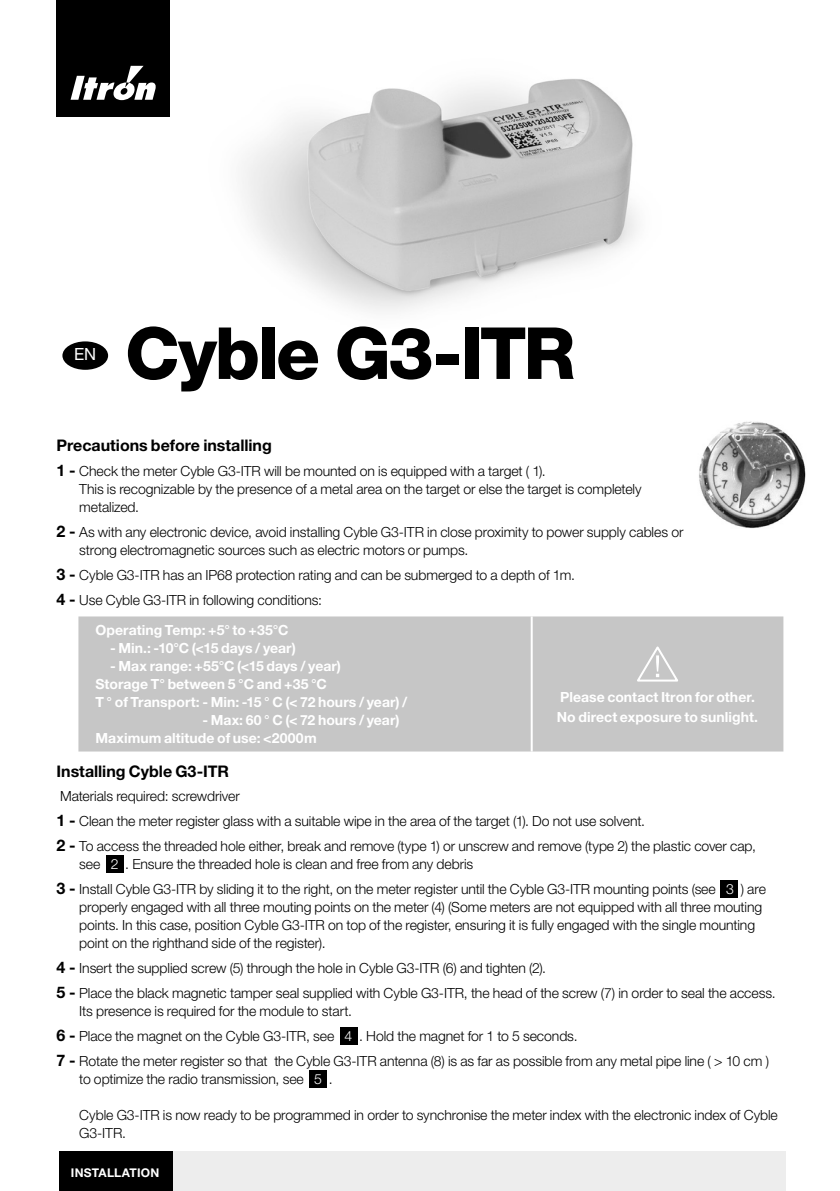
<style>
.page{position:relative;width:840px;height:1191px;background:#fff}
.page>*{position:absolute;margin:0;border:0;box-sizing:border-box;transform-origin:0 0}
.Headline_50_50{font:800 72px "Helvetica Neue LT Std";letter-spacing:-.035em;color:#000}
.t1{font:16.8px "Helvetica Neue LT Std";color:#fff}
.Table_Title{font:700 16px "Helvetica Neue LT Std";color:#000}
.Body_Copy{font:300 14px/18px "Helvetica Neue LT Std";letter-spacing:-.005em;color:#000}
.Table_1_Header{font:700 14px "Helvetica Neue LT Std";color:#fff}
.t2{font:700 12px "Helvetica Neue LT Std";letter-spacing:.02em;color:#fff}
.s1{font-weight:700;font-size:16px}
.s2{color:#fff}
</style>
<div class="page">
<img style="left:242px;top:79px;width:395px;height:232px">
<div style="left:106px;top:855px;width:17px;height:17px;background:#000"></div>
<div style="left:720px;top:880px;width:17px;height:17px;background:#000"></div>
<div style="left:309px;top:1070px;width:17px;height:17px;background:#000"></div>
<div style="left:340px;top:1028px;width:17px;height:17px;background:#000"></div>
<img style="left:699px;top:421px;width:107px;height:108px">
<div style="left:56px;top:0;width:114px;height:117px;background:#000"></div>
<svg style="left:70px;top:66px;width:86px;height:34px"></svg>
<div style="left:78px;top:616px;width:705px;height:135px;background:#c6c6c6"></div>
<hr style="left:530px;top:616px;width:2px;height:135px;background:#fff">
<svg style="left:634px;top:644px;width:46px;height:38px;background:#cfcfcf"></svg>
<div style="left:172px;top:1151px;width:613px;height:40px;background:#ededed"></div>
<div style="left:59px;top:1151px;width:113px;height:40px;background:#000"></div>
<div style="left:62px;top:341px;width:46px;height:29px;background:#000;border-radius:50%"></div>
<p class="t1" style="left:74px;top:344px;width:23px">EN</p>
<p class="Headline_50_50" style="left:125px;top:310px;width:452px">Cyble G3-ITR</p>
<p class="Table_Title" style="left:57px;top:436px;width:217px">Precautions before installing</p>
<p class="Body_Copy" style="left:79px;top:462px;width:563px;text-indent:-23px"><span class="s1">1 -</span> Check the meter Cyble G3-ITR will be mounted on is equipped with a target ( 1).<br>This is recognizable by the presence of a metal area on the target or else the target is completely metalized.</p>
<p class="Body_Copy" style="left:79px;top:523px;width:605px;text-indent:-23px"><span class="s1">2 -</span> As with any electronic device, avoid installing Cyble G3-ITR in close proximity to power supply cables or strong electromagnetic sources such as electric motors or pumps.</p>
<p class="Body_Copy" style="left:57px;top:566px;width:519px"><span class="s1">3 -</span> Cyble G3-ITR has an IP68 protection rating and can be submerged to a depth of 1m.</p>
<p class="Body_Copy" style="left:57px;top:590px;width:267px"><span class="s1">4 -</span> Use Cyble G3-ITR in following conditions:</p>
<p class="Table_1_Header" style="left:95px;top:621px;width:194px">Operating Temp: +5° to +35°C</p>
<p class="Table_1_Header" style="left:110px;top:639px;width:187px">- Min.: -10°C (&lt;15 days / year)</p>
<p class="Table_1_Header" style="left:110px;top:657px;width:232px">- Max range: +55°C (&lt;15 days / year)</p>
<p class="Table_1_Header" style="left:95px;top:675px;width:233px">Storage T° between 5 °C and +35 °C</p>
<p class="Table_1_Header" style="left:95px;top:693px;width:313px">T ° of Transport: - Min: -15 ° C (&lt; 72 hours / year) /</p>
<p class="Table_1_Header" style="left:202px;top:711px;width:198px">- Max: 60 ° C (&lt; 72 hours / year)</p>
<p class="Table_1_Header" style="left:95px;top:729px;width:222px">Maximum altitude of use: &lt;2000m</p>
<p class="Table_1_Header" style="left:560px;top:688px;width:196px">Please contact Itron for other.</p>
<p class="Table_1_Header" style="left:556px;top:708px;width:203px">No direct exposure to sunlight.</p>
<p class="Table_Title" style="left:57px;top:761px;width:174px">Installing Cyble G3-ITR</p>
<p class="Body_Copy" style="left:60px;top:787px;width:181px">Materials required: screwdriver</p>
<p class="Body_Copy" style="left:57px;top:812px;width:589px"><span class="s1">1 -</span> Clean the meter register glass with a suitable wipe in the area of the target (1). Do not use solvent.</p>
<p class="Body_Copy" style="left:79px;top:837px;width:677px;text-indent:-23px"><span class="s1">2 -</span> To access the threaded hole either, break and remove (type 1) or unscrew and remove (type 2) the plastic cover cap, see <span class="s2">2</span> . Ensure the threaded hole is clean and free from any debris</p>
<p class="Body_Copy" style="left:79px;top:880px;width:687px;text-indent:-23px"><span class="s1">3 -</span> Install Cyble G3-ITR by sliding it to the right, on the meter register until the Cyble G3-ITR mounting points (see <span class="s2">3</span> ) are properly engaged with all three mouting points on the meter (4) (Some meters are not equipped with all three mouting points. In this case, position Cyble G3-ITR on top of the register, ensuring it is fully engaged with the single mounting point on the righthand side of the register).</p>
<p class="Body_Copy" style="left:57px;top:958px;width:490px"><span class="s1">4 -</span> Insert the supplied screw (5) through the hole in Cyble G3-ITR (6) and tighten (2).</p>
<p class="Body_Copy" style="left:79px;top:983px;width:697px;text-indent:-23px"><span class="s1">5 -</span> Place the black magnetic tamper seal supplied with Cyble G3-ITR, the head of the screw (7) in order to seal the access.<br>Its presence is required for the module to start.</p>
<p class="Body_Copy" style="left:57px;top:1026px;width:522px"><span class="s1">6 -</span> Place the magnet on the Cyble G3-ITR, see <span class="s2">4</span> . Hold the magnet for 1 to 5 seconds.</p>
<p class="Body_Copy" style="left:79px;top:1051px;width:691px;text-indent:-23px"><span class="s1">7 -</span> Rotate the meter register so that the Cyble G3-ITR antenna (8) is as far as possible from any metal pipe line ( &gt; 10 cm ) to optimize the radio transmission, see <span class="s2">5</span> .</p>
<p class="Body_Copy" style="left:79px;top:1105px;width:699px">Cyble G3-ITR is now ready to be programmed in order to synchronise the meter index with the electronic index of Cyble<br>G3-ITR.</p>
<p class="t2" style="left:71px;top:1165px;width:90px">INSTALLATION</p>
</div>
